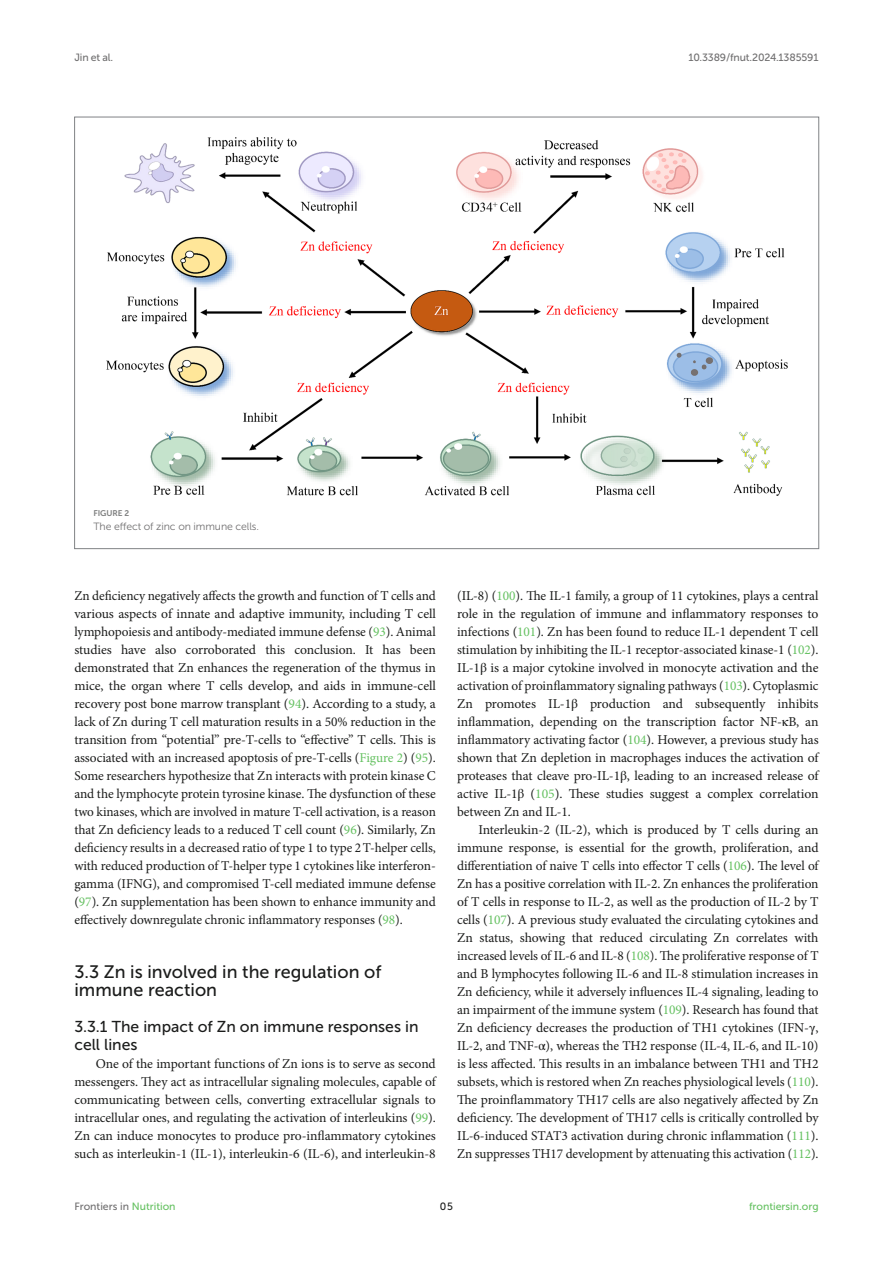
<style>
.page{position:relative;width:893px;height:1263px;background:#fff}
.page>*{position:absolute;margin:0;border:0;box-sizing:border-box;transform-origin:0 0}
.HEAD_2{font:18px/18px "Museo Sans 500";color:#1b1c1b}
.HEAD_3_after_HEAD_2{font:15.75px/18px "Museo Sans 500";color:#1b1c1b}
.TEXT{font:13.5px/18px "Minion Pro";letter-spacing:-.005em;color:#1b1c1b;text-align:justify}
.TEXT_FLUSH{font:13.5px/18px "Minion Pro";letter-spacing:-.005em;color:#1b1c1b;text-align:justify}
.t1{font:10.5px "Museo Sans 500";letter-spacing:-.015em;color:#706f70}
.FIG_LEG{font:10.5px "Museo Sans 300";letter-spacing:-.01em;color:#706f70}
.t2{font:10.5px "Museo Sans 500";color:#65c161}
.t3{font:10.5px "Museo Sans 500";color:#1b1c1b}
.FIG_HD{font:8.25px "Museo Sans 700";letter-spacing:-.01em;color:#7e7f7f}
.s1{color:#65c161}
.s2{font-family:"STIX General"}
</style>
<div class="page">
<img style="left:106px;top:137px;width:682px;height:359px">
<p class="t1" style="left:74px;top:51px;width:40px">Jin et al.</p>
<p class="t1" style="left:688px;top:51px;width:132px">10.3389/fnut.2024.1385591</p>
<p class="FIG_HD" style="left:94px;top:509px;width:37px">FIGURE 2</p>
<p class="FIG_LEG" style="left:94px;top:520px;width:167px">The effect of zinc on immune cells.</p>
<p class="TEXT" style="left:74px;top:587px;width:363px">Zn deficiency negatively affects the growth and function of T cells and various aspects of innate and adaptive immunity, including T cell lymphopoiesis and antibody-mediated immune defense (<span class="s1">93</span>). Animal studies have also corroborated this conclusion. It has been demonstrated that Zn enhances the regeneration of the thymus in mice, the organ where T cells develop, and aids in immune-cell recovery post bone marrow transplant (<span class="s1">94</span>). According to a study, a lack of Zn during T cell maturation results in a 50% reduction in the transition from “potential” pre-T-cells to “effective” T cells. This is associated with an increased apoptosis of pre-T-cells (<span class="s1">Figure 2</span>) (<span class="s1">95</span>).<br>Some researchers hypothesize that Zn interacts with protein kinase C and the lymphocyte protein tyrosine kinase. The dysfunction of these two kinases, which are involved in mature T-cell activation, is a reason that Zn deficiency leads to a reduced T cell count (<span class="s1">96</span>). Similarly, Zn deficiency results in a decreased ratio of type 1 to type 2T-helper cells, with reduced production of T-helper type 1 cytokines like interferon&shy;gamma (IFNG), and compromised T-cell mediated immune defense (<span class="s1">97</span>). Zn supplementation has been shown to enhance immunity and effectively downregulate chronic inflammatory responses (<span class="s1">98</span>).</p>
<p class="HEAD_2" style="left:74px;top:963px;width:308px">3.3 Zn is involved in the regulation of immune reaction</p>
<p class="HEAD_3_after_HEAD_2" style="left:74px;top:1018px;width:346px">3.3.1 The impact of Zn on immune responses in cell lines</p>
<p class="TEXT_FLUSH" style="left:74px;top:1055px;width:363px;text-indent:21px">One of the important functions of Zn ions is to serve as second messengers. They act as intracellular signaling molecules, capable of communicating between cells, converting extracellular signals to intracellular ones, and regulating the activation of interleukins (<span class="s1">99</span>).<br>Zn can induce monocytes to produce pro-inflammatory cytokines such as interleukin-1 (IL-1), interleukin-6 (IL-6), and interleukin-8</p>
<p class="TEXT_FLUSH" style="left:457px;top:587px;width:363px">(IL-8) (<span class="s1">100</span>). The IL-1 family, a group of 11 cytokines, plays a central role in the regulation of immune and inflammatory responses to infections (<span class="s1">101</span>). Zn has been found to reduce IL-1 dependent T cell stimulation by inhibiting the IL-1 receptor-associated kinase-1 (<span class="s1">102</span>).<br>IL-1<span class="s2">β</span> is a major cytokine involved in monocyte activation and the activation of proinflammatory signaling pathways (<span class="s1">103</span>). Cytoplasmic Zn promotes IL-1<span class="s2">β</span> production and subsequently inhibits inflammation, depending on the transcription factor NF-<span class="s2">κ</span>B, an inflammatory activating factor (<span class="s1">104</span>). However, a previous study has shown that Zn depletion in macrophages induces the activation of proteases that cleave pro-IL-1<span class="s2">β</span>, leading to an increased release of active IL-1<span class="s2">β</span> (<span class="s1">105</span>). These studies suggest a complex correlation between Zn and IL-1.</p>
<p class="TEXT" style="left:457px;top:821px;width:363px;text-indent:21px">Interleukin-2 (IL-2), which is produced by T cells during an immune response, is essential for the growth, proliferation, and differentiation of naive T cells into effector T cells (<span class="s1">106</span>). The level of Zn has a positive correlation with IL-2. Zn enhances the proliferation of T cells in response to IL-2, as well as the production of IL-2 by T cells (<span class="s1">107</span>). A previous study evaluated the circulating cytokines and Zn status, showing that reduced circulating Zn correlates with increased levels of IL-6 and IL-8 (<span class="s1">108</span>). The proliferative response of T and B lymphocytes following IL-6 and IL-8 stimulation increases in Zn deficiency, while it adversely influences IL-4 signaling, leading to an impairment of the immune system (<span class="s1">109</span>). Research has found that Zn deficiency decreases the production of TH1 cytokines (IFN-<span class="s2">γ</span>, IL-2, and TNF-<span class="s2">α</span>), whereas the TH2 response (IL-4, IL-6, and IL-10) is less affected. This results in an imbalance between TH1 and TH2 subsets, which is restored when Zn reaches physiological levels (<span class="s1">110</span>).<br>The proinflammatory TH17 cells are also negatively affected by Zn deficiency. The development of TH17 cells is critically controlled by IL-6-induced STAT3 activation during chronic inflammation (<span class="s1">111</span>).<br>Zn suppresses TH17 development by attenuating this activation (<span class="s1">112</span>).</p>
<p class="t1" style="left:74px;top:1200px;width:103px">Frontiers in <span class="s1">Nutrition</span></p>
<p class="t3" style="left:440px;top:1200px;width:14px">05</p>
<p class="t2" style="left:749px;top:1200px;width:71px">frontiersin.org</p>
</div>
